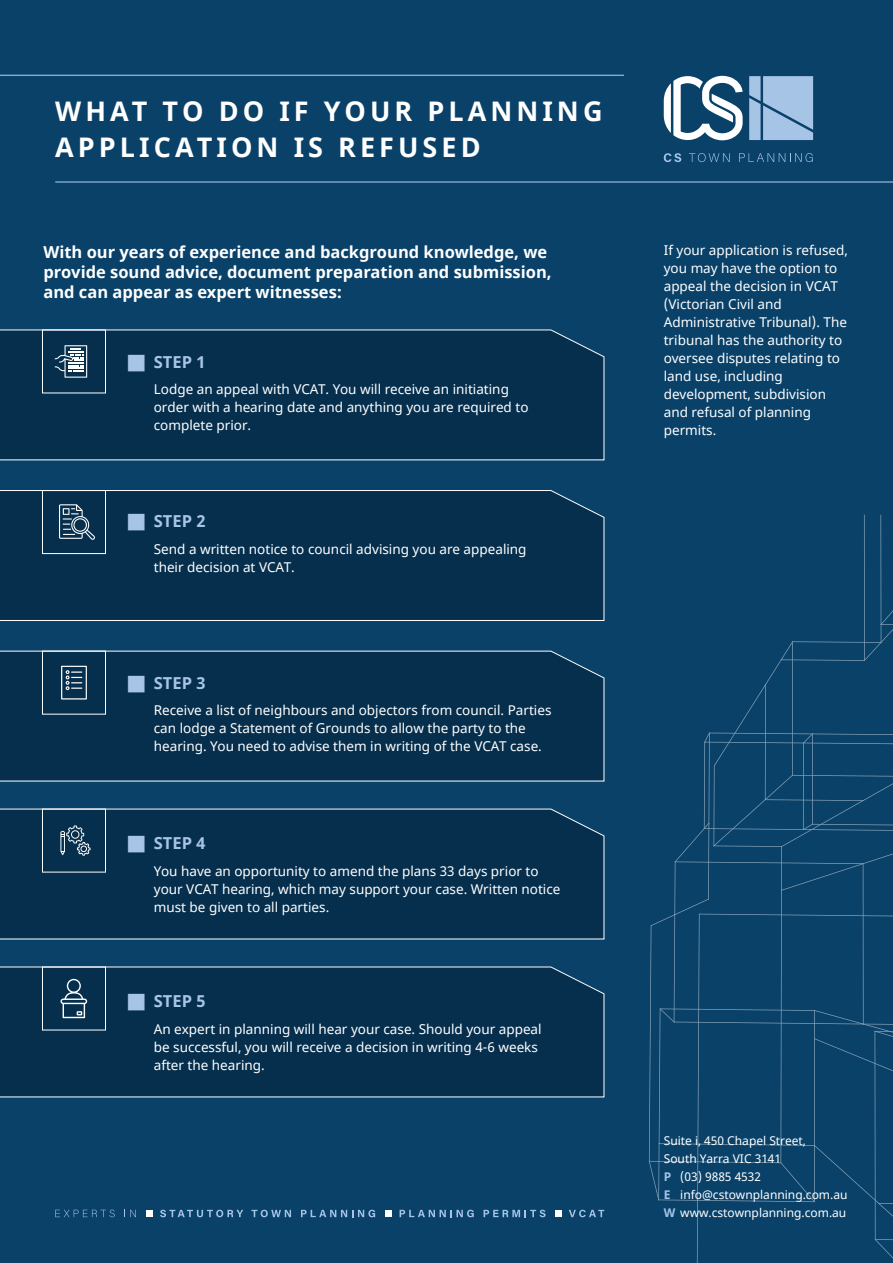
<style>
.page{position:relative;width:893px;height:1263px;background:#094169}
.page>*{position:absolute;margin:0;border:0;box-sizing:border-box;transform-origin:0 0}
.Main_Header{font:700 27px/36px "Noto Sans";letter-spacing:.15em;color:#fff}
.Sub_Header{font:700 16.5px/19.8px "Noto Sans";color:#fff}
.Sub_Header-2{font:700 16.5px "Noto Sans";color:#a6c4e6}
.Copy{font:13.5px/18px "Noto Sans";color:#fff}
.t1{font:12px/18px "Noto Sans";color:#fff}
.s1{font-weight:700;color:#a6c4e6}
</style>
<div class="page">
<svg style="left:649px;top:514px;width:244px;height:749px"></svg>
<svg style="left:664px;top:76px;width:79px;height:64px"></svg>
<svg style="left:749px;top:76px;width:64px;height:64px"></svg>
<svg style="left:664px;top:153px;width:17px;height:9px"></svg>
<svg style="left:689px;top:153px;width:41px;height:9px"></svg>
<svg style="left:739px;top:153px;width:74px;height:9px"></svg>
<svg style="left:55px;top:1209px;width:60px;height:8px"></svg>
<svg style="left:130px;top:1210px;width:6px;height:7px"></svg>
<svg style="left:146px;top:1210px;width:6px;height:6px"></svg>
<svg style="left:160px;top:1210px;width:83px;height:7px"></svg>
<svg style="left:251px;top:1210px;width:40px;height:7px"></svg>
<svg style="left:301px;top:1210px;width:74px;height:7px"></svg>
<svg style="left:385px;top:1210px;width:6px;height:6px"></svg>
<svg style="left:400px;top:1210px;width:74px;height:7px"></svg>
<svg style="left:484px;top:1210px;width:62px;height:7px"></svg>
<svg style="left:555px;top:1210px;width:6px;height:6px"></svg>
<svg style="left:569px;top:1210px;width:35px;height:7px"></svg>
<div style="left:0;top:329px;width:605px;height:132px;background:#062f4d"></div>
<div style="left:0;top:490px;width:605px;height:131px;background:#062f4d"></div>
<div style="left:0;top:650px;width:605px;height:132px;background:#062f4d"></div>
<div style="left:0;top:808px;width:605px;height:132px;background:#062f4d"></div>
<div style="left:0;top:966px;width:605px;height:132px;background:#062f4d"></div>
<hr style="left:0;top:75px;width:624px;height:1px;background:#a6c4e6">
<hr style="left:55px;top:181px;width:838px;height:2px;background:#a6c4e6">
<div style="left:42px;top:330px;width:64px;height:63px;border:1px solid #fff"></div>
<div style="left:42px;top:490px;width:64px;height:64px;border:1px solid #fff"></div>
<div style="left:42px;top:651px;width:64px;height:63px;border:1px solid #fff"></div>
<div style="left:42px;top:809px;width:64px;height:63px;border:1px solid #fff"></div>
<div style="left:42px;top:966px;width:64px;height:64px;border:1px solid #fff"></div>
<svg style="left:59px;top:504px;width:36px;height:36px"></svg>
<svg style="left:55px;top:345px;width:32px;height:33px"></svg>
<svg style="left:60px;top:825px;width:31px;height:31px"></svg>
<svg style="left:60px;top:979px;width:27px;height:39px"></svg>
<svg style="left:61px;top:666px;width:26px;height:33px"></svg>
<svg style="left:128px;top:354px;width:28px;height:17px"></svg>
<svg style="left:128px;top:514px;width:28px;height:17px"></svg>
<svg style="left:128px;top:675px;width:28px;height:17px"></svg>
<svg style="left:128px;top:836px;width:28px;height:16px"></svg>
<svg style="left:128px;top:994px;width:28px;height:16px"></svg>
<p class="Main_Header" style="left:55px;top:94px;width:549px">WHAT TO DO IF YOUR PLANNING<br>APPLICATION IS REFUSED</p>
<p class="Sub_Header" style="left:43px;top:242px;width:510px">With our years of experience and background knowledge, we provide sound advice, document preparation and submission, and can appear as expert witnesses:</p>
<p class="Sub_Header-2" style="left:154px;top:350px;width:53px">STEP 1</p>
<p class="Copy" style="left:154px;top:381px;width:376px">Lodge an appeal with VCAT. You will receive an initiating order with a hearing date and anything you are required to complete prior.</p>
<p class="Sub_Header-2" style="left:154px;top:510px;width:53px">STEP 2</p>
<p class="Copy" style="left:154px;top:540px;width:374px">Send a written notice to council advising you are appealing their decision at VCAT.</p>
<p class="Sub_Header-2" style="left:154px;top:671px;width:53px">STEP 3</p>
<p class="Copy" style="left:154px;top:702px;width:399px">Receive a list of neighbours and objectors from council. Parties can lodge a Statement of Grounds to allow the party to the hearing. You need to advise them in writing of the VCAT case.</p>
<p class="Sub_Header-2" style="left:154px;top:832px;width:53px">STEP 4</p>
<p class="Copy" style="left:154px;top:862px;width:408px">You have an opportunity to amend the plans 33 days prior to your VCAT hearing, which may support your case. Written notice must be given to all parties.</p>
<p class="Sub_Header-2" style="left:154px;top:989px;width:53px">STEP 5</p>
<p class="Copy" style="left:154px;top:1020px;width:389px">An expert in planning will hear your case. Should your appeal be successful, you will receive a decision in writing 4-6 weeks after the hearing.</p>
<p class="Copy" style="left:664px;top:241px;width:186px">If your application is refused, you may have the option to appeal the decision in VCAT (Victorian Civil and<br>Administrative Tribunal). The tribunal has the authority to oversee disputes relating to land use, including development, subdivision and refusal of planning permits.</p>
<p class="t1" style="left:664px;top:1132px;width:144px">Suite i, 450 Chapel Street,<br>South Yarra VIC 3141</p>
<p class="t1" style="left:664px;top:1168px;width:185px"><span class="s1">P</span> (03) 9885 4532<br><span class="s1">E</span> info@cstownplanning.com.au<br><span class="s1">W</span> www.cstownplanning.com.au</p>
</div>
